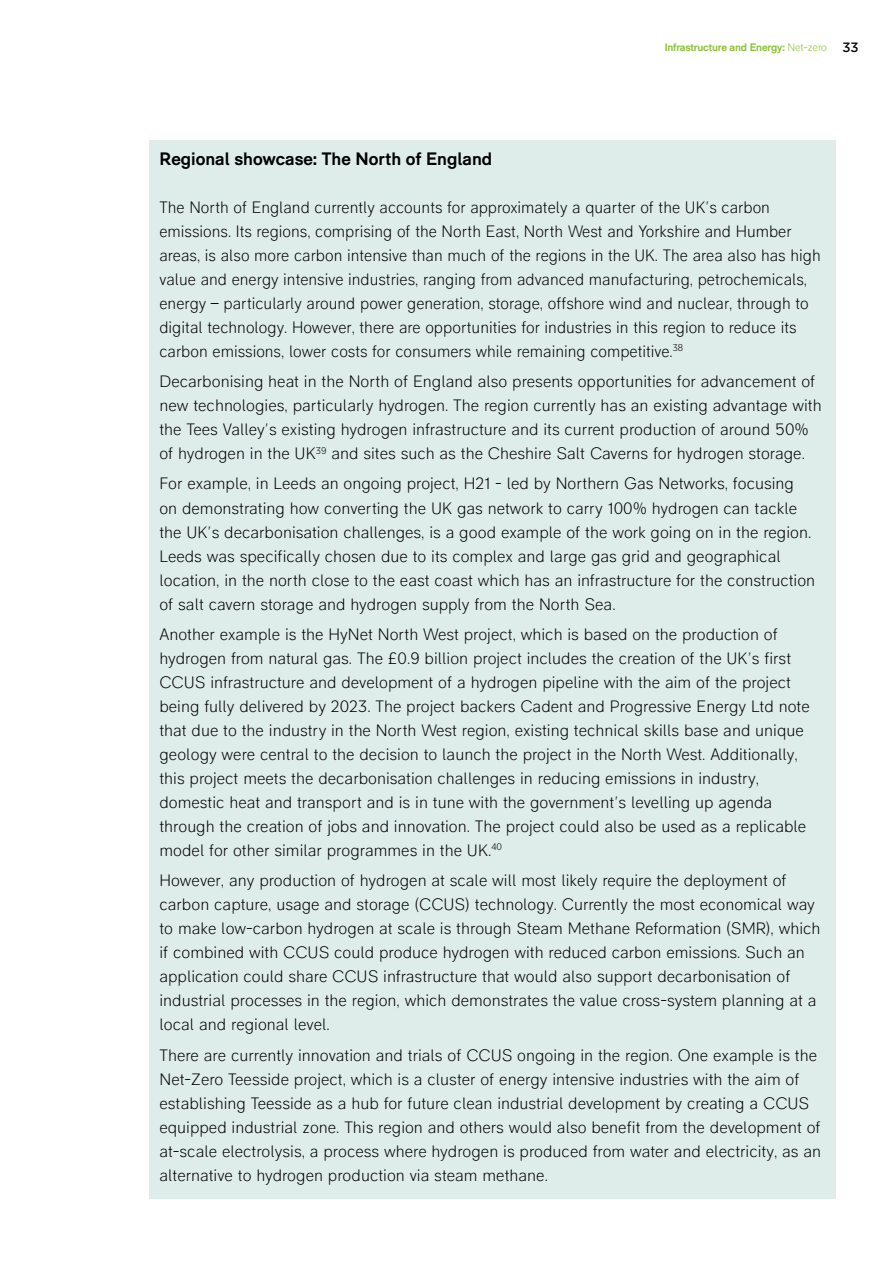
<style>
.page{position:relative;width:893px;height:1263px;background:#fff}
.page>*{position:absolute;margin:0;border:0;box-sizing:border-box;transform-origin:0 0}
.t1{font:700 18px "RM Pro";color:#000}
.t2{font:300 16.5px/24px "RM Pro";color:#000}
.t3{font:700 10.8px "RM Pro";letter-spacing:-.015em;color:#8cbf34}
.s1{font-weight:300}
.s2{font-weight:400;font-size:13.5px;color:#000}
</style>
<div class="page">
<div style="left:149px;top:140px;width:687px;height:1059px;background:#deecea"></div>
<p class="t3" style="left:665px;top:41px;width:195px">Infrastructure and Energy: <span class="s1">Net-zero</span> <span class="s2">33</span></p>
<h4 class="t1" style="left:159px;top:148px;width:334px">Regional showcase: The North of England</h4>
<p class="t2" style="left:159px;top:196px;width:663px">The North of England currently accounts for approximately a quarter of the UK’s carbon emissions. Its regions, comprising of the North East, North West and Yorkshire and Humber areas, is also more carbon intensive than much of the regions in the UK. The area also has high value and energy intensive industries, ranging from advanced manufacturing, petrochemicals, energy – particularly around power generation, storage, offshore wind and nuclear, through to digital technology. However, there are opportunities for industries in this region to reduce its carbon emissions, lower costs for consumers while remaining competitive.<sup>38</sup></p>
<p class="t2" style="left:159px;top:370px;width:664px">Decarbonising heat in the North of England also presents opportunities for advancement of new technologies, particularly hydrogen. The region currently has an existing advantage with the Tees Valley’s existing hydrogen infrastructure and its current production of around 50% of hydrogen in the UK<sup>39</sup> and sites such as the Cheshire Salt Caverns for hydrogen storage.</p>
<p class="t2" style="left:159px;top:472px;width:657px">For example, in Leeds an ongoing project, H21 - led by Northern Gas Networks, focusing on demonstrating how converting the UK gas network to carry 100% hydrogen can tackle the UK’s decarbonisation challenges, is a good example of the work going on in the region.<br>Leeds was specifically chosen due to its complex and large gas grid and geographical location, in the north close to the east coast which has an infrastructure for the construction of salt cavern storage and hydrogen supply from the North Sea.</p>
<p class="t2" style="left:159px;top:623px;width:652px">Another example is the HyNet North West project, which is based on the production of hydrogen from natural gas. The £0.9 billion project includes the creation of the UK’s first CCUS infrastructure and development of a hydrogen pipeline with the aim of the project being fully delivered by 2023. The project backers Cadent and Progressive Energy Ltd note that due to the industry in the North West region, existing technical skills base and unique geology were central to the decision to launch the project in the North West. Additionally, this project meets the decarbonisation challenges in reducing emissions in industry, domestic heat and transport and is in tune with the government’s levelling up agenda through the creation of jobs and innovation. The project could also be used as a replicable model for other similar programmes in the UK.<sup>40</sup></p>
<p class="t2" style="left:159px;top:869px;width:663px">However, any production of hydrogen at scale will most likely require the deployment of carbon capture, usage and storage (CCUS) technology. Currently the most economical way to make low-carbon hydrogen at scale is through Steam Methane Reformation (SMR), which if combined with CCUS could produce hydrogen with reduced carbon emissions. Such an application could share CCUS infrastructure that would also support decarbonisation of industrial processes in the region, which demonstrates the value cross-system planning at a local and regional level.</p>
<p class="t2" style="left:159px;top:1043px;width:663px">There are currently innovation and trials of CCUS ongoing in the region. One example is the Net-Zero Teesside project, which is a cluster of energy intensive industries with the aim of establishing Teesside as a hub for future clean industrial development by creating a CCUS equipped industrial zone. This region and others would also benefit from the development of at-scale electrolysis, a process where hydrogen is produced from water and electricity, as an alternative to hydrogen production via steam methane.</p>
</div>
